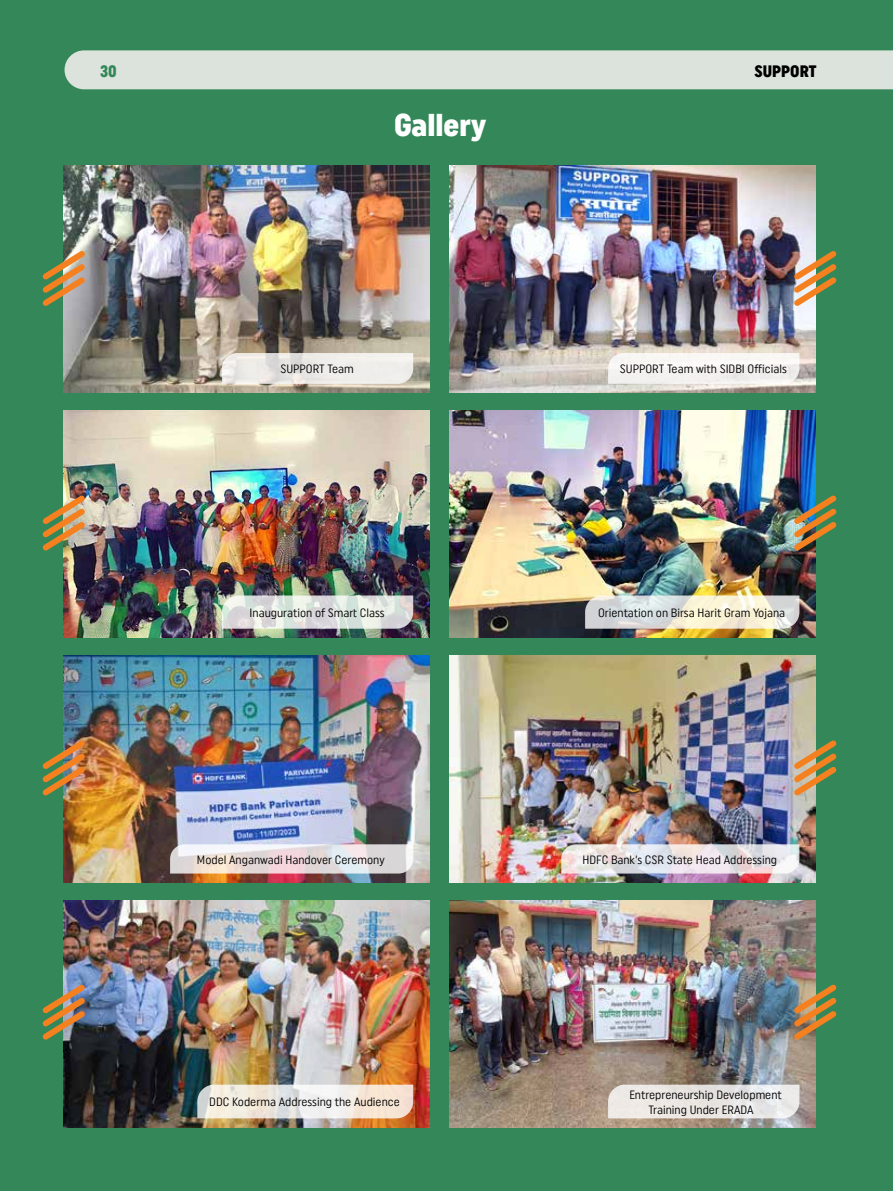
<style>
.page{position:relative;width:893px;height:1191px;background:#348759}
.page>*{position:absolute;margin:0;border:0;box-sizing:border-box;transform-origin:0 0}
.t1{font:31.5px "Uniform Condensed 3";color:#fff}
.t2{font:16.5px "Uniform Condensed 3";color:#000}
.t3{font:16.5px "Uniform Condensed 3";color:#348759}
.t4{font:12px/14.4px "Uniform Condensed 6";color:#000}
</style>
<div class="page">
<img style="left:450px;top:166px;width:365px;height:226px">
<img style="left:450px;top:411px;width:365px;height:226px">
<img style="left:450px;top:655px;width:365px;height:227px">
<img style="left:450px;top:900px;width:365px;height:227px">
<img style="left:64px;top:166px;width:365px;height:226px">
<img style="left:64px;top:411px;width:365px;height:226px">
<img style="left:64px;top:655px;width:365px;height:227px">
<img style="left:64px;top:900px;width:365px;height:227px">
<svg style="left:608px;top:353px;width:191px;height:31px;background:#f4f2f0"></svg>
<svg style="left:585px;top:595px;width:214px;height:33px;background:#e3e2d7"></svg>
<svg style="left:561px;top:844px;width:238px;height:29px;background:#e6e1e4"></svg>
<svg style="left:608px;top:1084px;width:191px;height:34px;background:#e7e4e1"></svg>
<svg style="left:222px;top:353px;width:191px;height:31px;background:#ebe9e5"></svg>
<svg style="left:222px;top:595px;width:191px;height:33px;background:#dbdfdb"></svg>
<svg style="left:170px;top:844px;width:243px;height:29px;background:#e6dede"></svg>
<svg style="left:197px;top:1084px;width:216px;height:34px;background:#ebe3da"></svg>
<svg style="left:789px;top:246px;width:48px;height:65px"></svg>
<img style="left:789px;top:490px;width:48px;height:66px">
<svg style="left:789px;top:979px;width:48px;height:66px"></svg>
<svg style="left:789px;top:735px;width:48px;height:65px"></svg>
<svg style="left:42px;top:246px;width:48px;height:65px"></svg>
<img style="left:42px;top:490px;width:48px;height:66px">
<svg style="left:42px;top:979px;width:48px;height:66px"></svg>
<img style="left:42px;top:735px;width:48px;height:65px">
<div style="left:65px;top:50px;width:828px;height:39px;background:#dce3dc"></div>
<h2 class="t3" style="left:100px;top:61px;width:18px">30</h2>
<h2 class="t2" style="left:755px;top:61px;width:63px">SUPPORT</h2>
<h1 class="t1" style="left:394px;top:106px;width:94px">Gallery</h1>
<p class="t4" style="left:280px;top:362px;width:75px">SUPPORT Team</p>
<p class="t4" style="left:250px;top:605px;width:137px">Inauguration of Smart Class</p>
<p class="t4" style="left:197px;top:852px;width:189px">Model Anganwadi Handover Ceremony</p>
<p class="t4" style="left:209px;top:1094px;width:192px">DDC Koderma Addressing the Audience</p>
<p class="t4" style="left:620px;top:362px;width:168px">SUPPORT Team with SIDBI Officials</p>
<p class="t4" style="left:598px;top:605px;width:189px">Orientation on Birsa Harit Gram Yojana</p>
<p class="t4" style="left:582px;top:852px;width:196px">HDFC Bank’s CSR State Head Addressing</p>
<p class="t4" style="left:648px;top:1087px;width:135px;text-indent:-19px">Entrepreneurship Development<br>Training Under ERADA</p>
</div>
